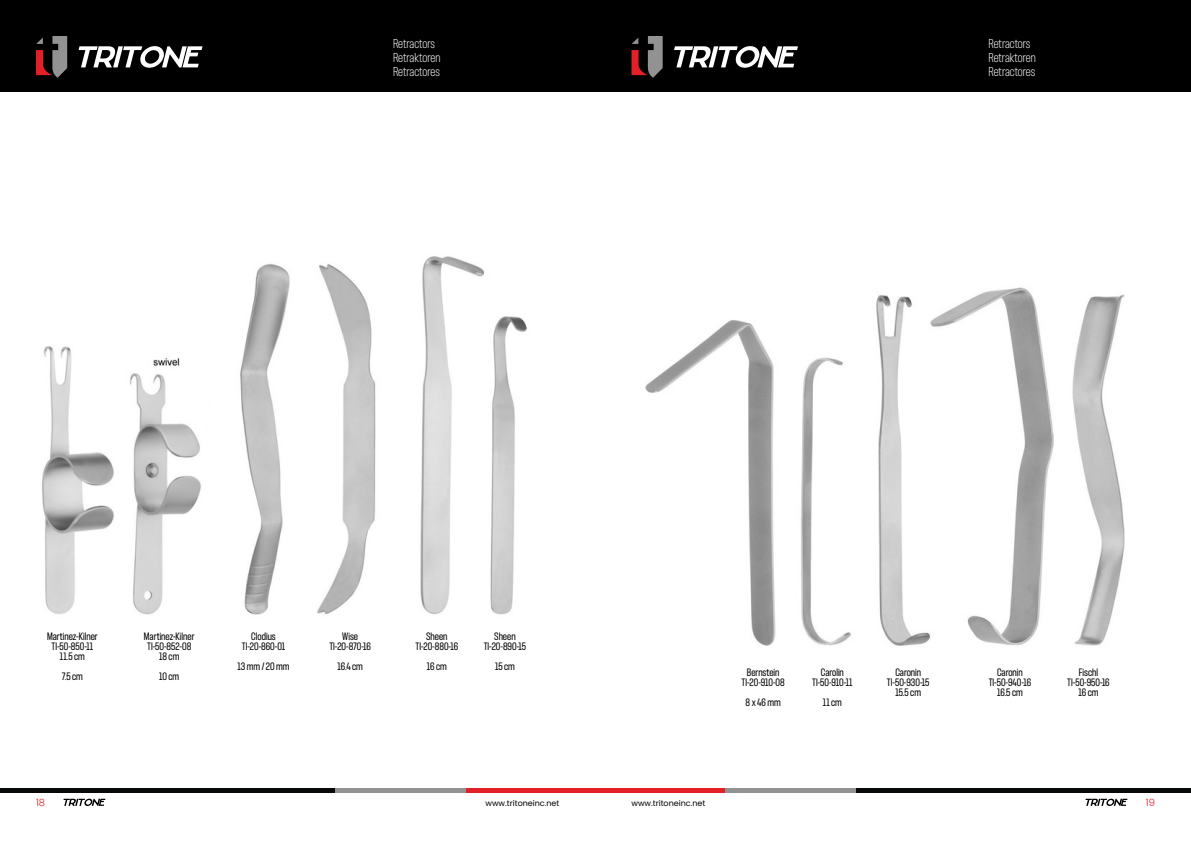
<style>
.page{position:relative;width:1191px;height:842px;background:#fff}
.page>*{position:absolute;margin:0;border:0;box-sizing:border-box;transform-origin:0 0}
.t1{font:100 12px/14.4px "F37 Judge";letter-spacing:-.005em;color:#fff}
.t2{font:10px/10px "F37 Judge";color:#000;text-align:center}
.t3{font:300 10px "Poppins";color:#e31f27}
.t4{font:8px "Poppins";color:#000}
</style>
<div class="page">
<img style="left:0;top:256px;width:1191px;height:544px">
<div style="left:36px;top:619px;width:505px;height:68px;background:#fff"></div>
<div style="left:668px;top:649px;width:469px;height:74px;background:#fff"></div>
<div style="left:12px;top:748px;width:68px;height:32px;background:#fff"></div>
<div style="left:1096px;top:748px;width:68px;height:32px;background:#fff"></div>
<div style="left:0;top:0;width:595px;height:92px;background:#000"></div>
<div style="left:595px;top:0;width:596px;height:92px;background:#000"></div>
<svg style="left:79px;top:46px;width:123px;height:22px"></svg>
<svg style="left:36px;top:36px;width:31px;height:42px"></svg>
<svg style="left:674px;top:46px;width:124px;height:22px"></svg>
<svg style="left:631px;top:36px;width:31px;height:42px"></svg>
<hr style="left:0;top:788px;width:335px;height:4px;background:#070908">
<hr style="left:335px;top:788px;width:131px;height:4px;background:#929293">
<hr style="left:466px;top:788px;width:129px;height:4px;background:#e31f27">
<svg style="left:63px;top:798px;width:42px;height:8px"></svg>
<svg style="left:1085px;top:798px;width:42px;height:8px"></svg>
<hr style="left:855px;top:788px;width:336px;height:4px;background:#070908">
<hr style="left:724px;top:788px;width:131px;height:4px;background:#929293">
<hr style="left:595px;top:788px;width:129px;height:4px;background:#e31f27">
<p class="t1" style="left:393px;top:35px;width:49px">Retractors<br>Retraktoren<br>Retractores</p>
<p class="t1" style="left:988px;top:35px;width:49px">Retractors<br>Retraktoren<br>Retractores</p>
<p class="t2" style="left:47px;top:630px;width:52px">Martinez-Kilner<br>TI-50-850-11<br>11.5 cm</p>
<p class="t2" style="left:62px;top:670px;width:22px">7.5 cm</p>
<p class="t2" style="left:144px;top:630px;width:52px">Martinez-Kilner<br>TI-50-852-08<br>18 cm</p>
<p class="t2" style="left:159px;top:670px;width:22px">10 cm</p>
<p class="t2" style="left:242px;top:630px;width:45px">Clodius<br>TI-20-860-01</p>
<p class="t2" style="left:238px;top:660px;width:53px">13 mm / 20 mm</p>
<p class="t2" style="left:329px;top:630px;width:43px">Wise<br>TI-20-870-16</p>
<p class="t2" style="left:337px;top:660px;width:27px">16.4 cm</p>
<p class="t2" style="left:415px;top:630px;width:44px">Sheen<br>TI-20-880-16</p>
<p class="t2" style="left:427px;top:660px;width:21px">16 cm</p>
<p class="t2" style="left:483px;top:630px;width:44px">Sheen<br>TI-20-890-15</p>
<p class="t2" style="left:495px;top:660px;width:21px">15 cm</p>
<p class="t2" style="left:741px;top:666px;width:45px">Bernstein<br>TI-20-910-08</p>
<p class="t2" style="left:745px;top:696px;width:37px">8 x 46 mm</p>
<p class="t2" style="left:812px;top:666px;width:42px">Carolin<br>TI-50-910-11</p>
<p class="t2" style="left:823px;top:696px;width:21px">11 cm</p>
<p class="t2" style="left:887px;top:666px;width:44px">Caronin<br>TI-50-930-15<br>15.5 cm</p>
<p class="t2" style="left:988px;top:666px;width:44px">Caronin<br>TI-50-940-16<br>16.5 cm</p>
<p class="t2" style="left:1067px;top:666px;width:44px">Fischl<br>TI-50-950-16<br>16 cm</p>
<p class="t3" style="left:36px;top:797px;width:11px">18</p>
<p class="t4" style="left:485px;top:798px;width:75px">www.tritoneinc.net</p>
<p class="t4" style="left:631px;top:798px;width:75px">www.tritoneinc.net</p>
<p class="t3" style="left:1145px;top:797px;width:11px">19</p>
</div>
